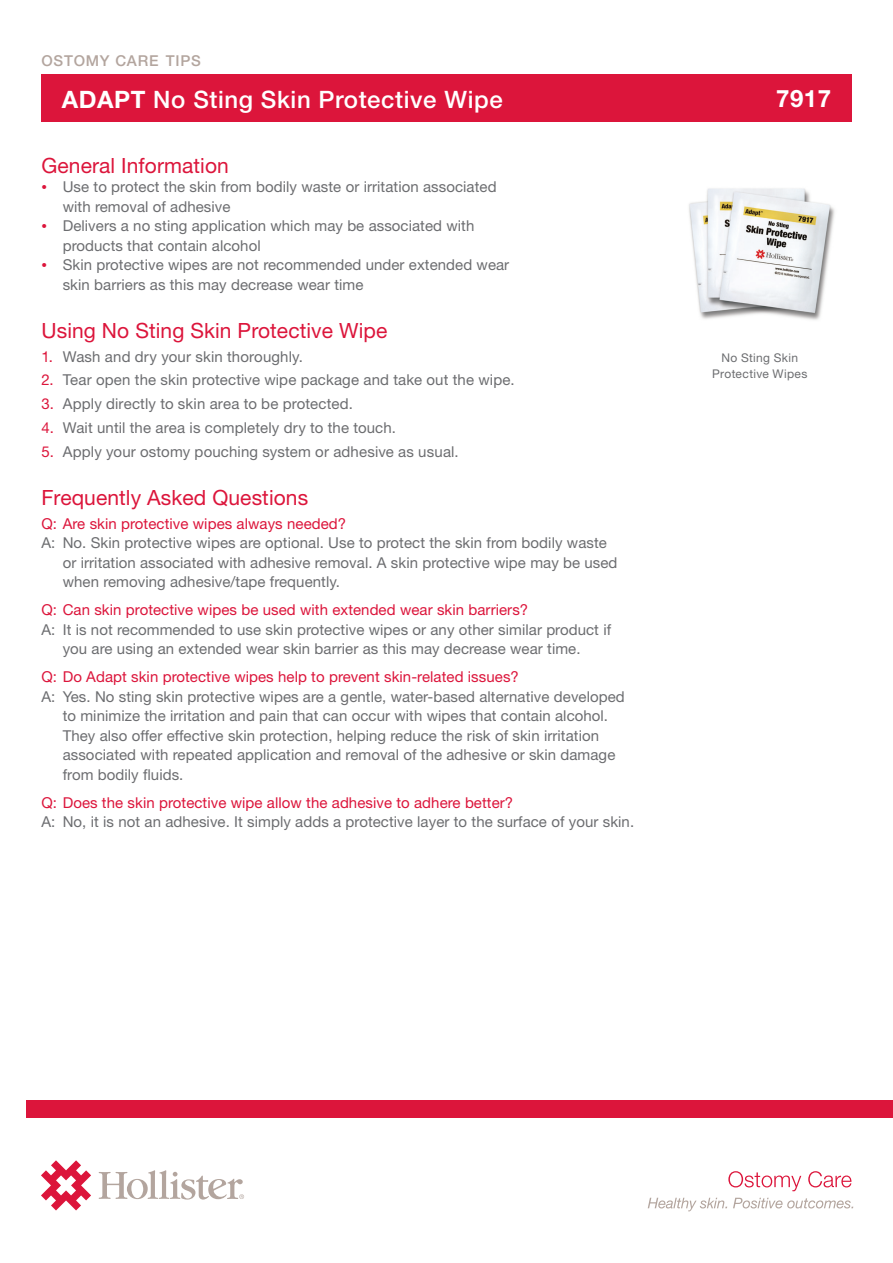
<style>
.page{position:relative;width:893px;height:1263px;background:#fff}
.page>*{position:absolute;margin:0;border:0;box-sizing:border-box;transform-origin:0 0}
.t1{font:500 24px "Helvetica Neue";letter-spacing:.025em;color:#fff}
.t2{font:700 24px "Helvetica Neue LT Std";color:#fff}
.t3{font:21px "Helvetica Neue LT Std";letter-spacing:.005em;color:#dc153b}
.t4{font:15px/19.5px "Helvetica Neue LT Std";letter-spacing:.005em;color:#6c6d70}
.t5{font:15px "Helvetica Neue LT Std";letter-spacing:.005em;color:#dc153b}
.t6{font:500 15px "Helvetica Neue";letter-spacing:.05em;color:#b3a59e}
.t7{font:12px/16.5px "Helvetica Neue LT Std";letter-spacing:.025em;color:#6c6d70;text-align:center}
.s1{font-family:"Helvetica Neue LT Std";font-weight:700}
.s2{font-size:11.25px;color:#dc153b}
.s3{color:#dc153b}
</style>
<div class="page">
<div style="left:41px;top:74px;width:810px;height:48px;background:#dc153b"></div>
<svg style="left:41px;top:1160px;width:50px;height:50px"></svg>
<svg style="left:99px;top:1170px;width:145px;height:29px"></svg>
<svg style="left:648px;top:1198px;width:205px;height:13px"></svg>
<svg style="left:728px;top:1171px;width:124px;height:20px"></svg>
<div style="left:26px;top:1100px;width:867px;height:17px;background:#dc153b"></div>
<img style="left:689px;top:188px;width:146px;height:132px">
<p class="t6" style="left:41px;top:51px;width:161px">OSTOMY CARE TIPS</p>
<h1 class="t1" style="left:62px;top:85px;width:442px"><span class="s1">ADAPT</span> No Sting Skin Protective Wipe</h1>
<h1 class="t2" style="left:776px;top:83px;width:57px">7917</h1>
<h2 class="t3" style="left:41px;top:153px;width:189px">General Information</h2>
<p class="t4" style="left:63px;top:177px;width:435px;text-indent:-21px"><span class="s2">•</span> Use to protect the skin from bodily waste or irritation associated with removal of adhesive</p>
<p class="t4" style="left:63px;top:216px;width:413px;text-indent:-21px"><span class="s2">•</span> Delivers a no sting application which may be associated with products that contain alcohol</p>
<p class="t4" style="left:63px;top:255px;width:448px;text-indent:-21px"><span class="s2">•</span> Skin protective wipes are not recommended under extended wear skin barriers as this may decrease wear time</p>
<h2 class="t3" style="left:41px;top:318px;width:347px">Using No Sting Skin Protective Wipe</h2>
<p class="t4" style="left:41px;top:346px;width:263px"><span class="s3">1.</span> Wash and dry your skin thoroughly.</p>
<p class="t4" style="left:41px;top:370px;width:475px"><span class="s3">2.</span> Tear open the skin protective wipe package and take out the wipe.</p>
<p class="t4" style="left:41px;top:394px;width:313px"><span class="s3">3.</span> Apply directly to skin area to be protected.</p>
<p class="t4" style="left:41px;top:417px;width:356px"><span class="s3">4.</span> Wait until the area is completely dry to the touch.</p>
<p class="t4" style="left:41px;top:441px;width:419px"><span class="s3">5.</span> Apply your ostomy pouching system or adhesive as usual.</p>
<h2 class="t3" style="left:41px;top:485px;width:268px">Frequently Asked Questions</h2>
<p class="t5" style="left:41px;top:514px;width:306px">Q: Are skin protective wipes always needed?</p>
<p class="t4" style="left:63px;top:533px;width:556px;text-indent:-21px">A: No. Skin protective wipes are optional. Use to protect the skin from bodily waste or irritation associated with adhesive removal. A skin protective wipe may be used when removing adhesive/tape frequently.</p>
<p class="t5" style="left:41px;top:601px;width:488px">Q: Can skin protective wipes be used with extended wear skin barriers?</p>
<p class="t4" style="left:63px;top:619px;width:550px;text-indent:-21px">A: It is not recommended to use skin protective wipes or any other similar product if you are using an extended wear skin barrier as this may decrease wear time.</p>
<p class="t5" style="left:41px;top:668px;width:479px">Q: Do Adapt skin protective wipes help to prevent skin-related issues?</p>
<p class="t4" style="left:63px;top:686px;width:564px;text-indent:-21px">A: Yes. No sting skin protective wipes are a gentle, water-based alternative developed to minimize the irritation and pain that can occur with wipes that contain alcohol.<br>They also offer effective skin protection, helping reduce the risk of skin irritation associated with repeated application and removal of the adhesive or skin damage from bodily fluids.</p>
<p class="t5" style="left:41px;top:793px;width:473px">Q: Does the skin protective wipe allow the adhesive to adhere better?</p>
<p class="t4" style="left:41px;top:812px;width:594px">A: No, it is not an adhesive. It simply adds a protective layer to the surface of your skin.</p>
<p class="t7" style="left:712px;top:349px;width:97px">No Sting Skin<br>Protective Wipes</p>
</div>
